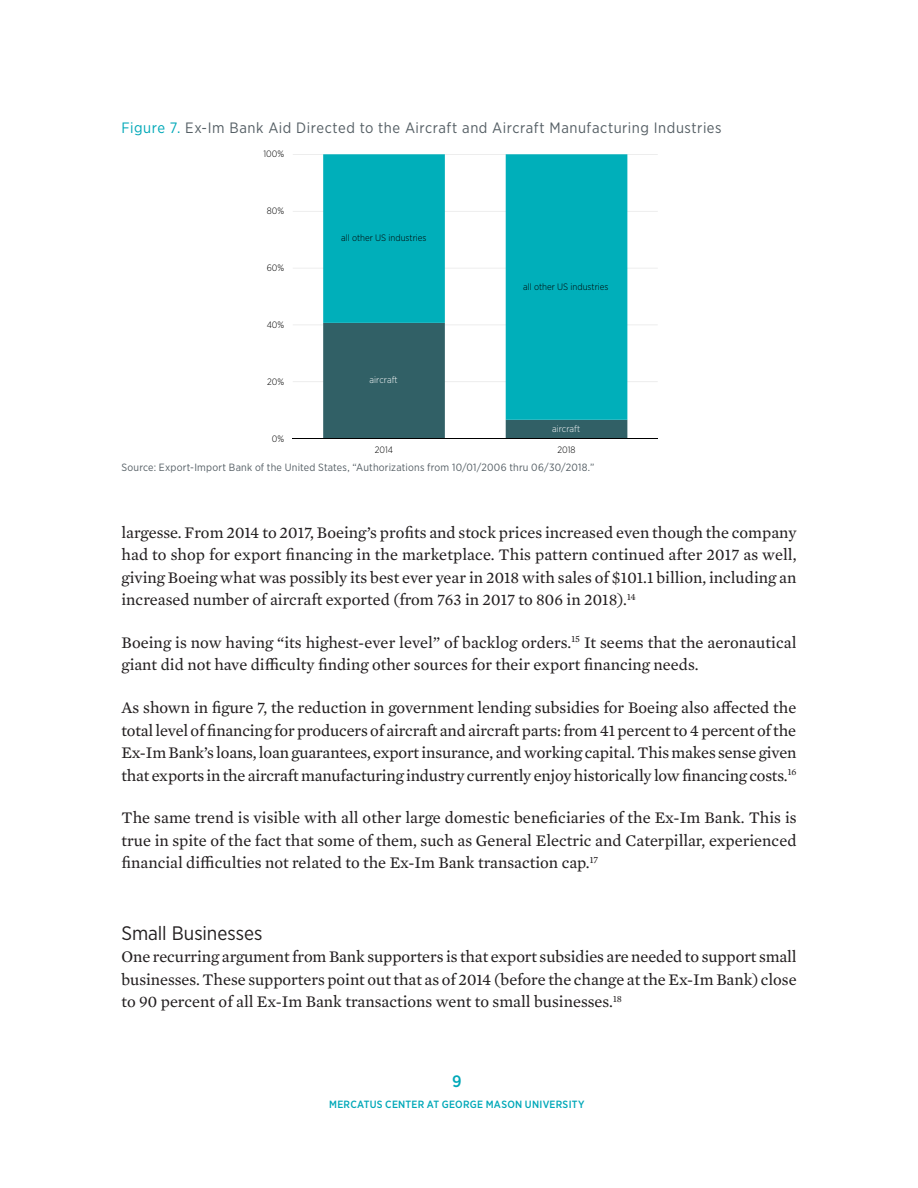
<style>
.page{position:relative;width:918px;height:1188px;background:#fff}
.page>*{position:absolute;margin:0;border:0;box-sizing:border-box;transform-origin:0 0}
.t1{font:19.5px "Gotham Narrow";letter-spacing:-.005em;color:#231f20}
.t2{font:16.5px/22.5px "Mercury Text G2";color:#231f20;text-align:justify}
.t3{font:500 16.5px "Gotham Narrow";color:#00a8b8}
.t4{font:15px "Gotham Narrow";letter-spacing:.035em;color:#555f65}
.t5{font:10.5px "Gotham Narrow";letter-spacing:.02em;color:#555f65}
.t6{font:500 10.5px "Gotham Narrow";letter-spacing:.025em;color:#00a8b8}
.t7{font:300 9.3px "Gotham Narrow";color:#000}
.t8{font:300 9.3px "Gotham Narrow";color:#fff}
.s1{color:#00a8b8}
</style>
<div class="page">
<hr style="left:293px;top:154px;width:365px;height:1px;background:#d9d9d9">
<hr style="left:293px;top:211px;width:365px;height:1px;background:#d9d9d9">
<hr style="left:293px;top:268px;width:365px;height:1px;background:#d9d9d9">
<hr style="left:293px;top:325px;width:365px;height:1px;background:#d9d9d9">
<hr style="left:293px;top:382px;width:365px;height:1px;background:#d9d9d9">
<svg style="left:323px;top:420px;width:304px;height:18px"></svg>
<svg style="left:323px;top:154px;width:304px;height:266px;fill:#00afba"></svg>
<hr style="left:293px;top:438px;width:365px;height:1px;background:#000">
<p class="t4" style="left:122px;top:119px;width:602px"><span class="s1">Figure 7.</span> Ex-Im Bank Aid Directed to the Aircraft and Aircraft Manufacturing Industries</p>
<p class="t7" style="left:264px;top:148px;width:22px">100%</p>
<p class="t7" style="left:267px;top:205px;width:19px">80%</p>
<p class="t7" style="left:267px;top:262px;width:19px">60%</p>
<p class="t7" style="left:267px;top:319px;width:19px">40%</p>
<p class="t7" style="left:267px;top:376px;width:19px">20%</p>
<p class="t7" style="left:341px;top:232px;width:87px">all other US industries</p>
<p class="t8" style="left:370px;top:374px;width:30px">aircraft</p>
<p class="t7" style="left:523px;top:281px;width:87px">all other US industries</p>
<p class="t8" style="left:552px;top:423px;width:30px">aircraft</p>
<p class="t5" style="left:122px;top:461px;width:474px">Source: Export-Import Bank of the United States, “Authorizations from 10/01/2006 thru 06/30/2018.”</p>
<p class="t7" style="left:272px;top:433px;width:14px">0%</p>
<p class="t7" style="left:375px;top:445px;width:20px">2014</p>
<p class="t7" style="left:558px;top:445px;width:20px">2018</p>
<p class="t2" style="left:122px;top:520px;width:677px">largesse. From 2014 to 2017, Boeing’s profits and stock prices increased even though the company had to shop for export financing in the marketplace. This pattern continued after 2017 as well, giving Boeing what was possibly its best ever year in 2018 with sales of $101.1 billion, including an increased number of aircraft exported (from 763 in 2017 to 806 in 2018).<sup>14</sup></p>
<p class="t2" style="left:122px;top:630px;width:676px">Boeing is now having “its highest-ever level” of backlog orders.<sup>15</sup> It seems that the aeronautical giant did not have difficulty finding other sources for their export financing needs.</p>
<p class="t2" style="left:122px;top:696px;width:677px">As shown in figure 7, the reduction in government lending subsidies for Boeing also affected the total level of financing for producers of aircraft and aircraft parts: from 41 percent to 4 percent of the Ex-Im Bank’s loans, loan guarantees, export insurance, and working capital. This makes sense given that exports in the aircraft manufacturing industry currently enjoy historically low financing costs.<sup>16</sup></p>
<p class="t2" style="left:122px;top:806px;width:677px">The same trend is visible with all other large domestic beneficiaries of the Ex-Im Bank. This is true in spite of the fact that some of them, such as General Electric and Caterpillar, experienced financial difficulties not related to the Ex-Im Bank transaction cap.<sup>17</sup></p>
<p class="t1" style="left:122px;top:921px;width:143px">Small Businesses</p>
<p class="t2" style="left:122px;top:945px;width:677px">One recurring argument from Bank supporters is that export subsidies are needed to support small businesses. These supporters point out that as of 2014 (before the change at the Ex-Im Bank) close to 90 percent of all Ex-Im Bank transactions went to small businesses.<sup>18</sup></p>
<p class="t3" style="left:452px;top:1070px;width:11px">9</p>
<p class="t6" style="left:329px;top:1097px;width:257px">MERCATUS CENTER AT GEORGE MASON UNIVERSITY</p>
</div>
